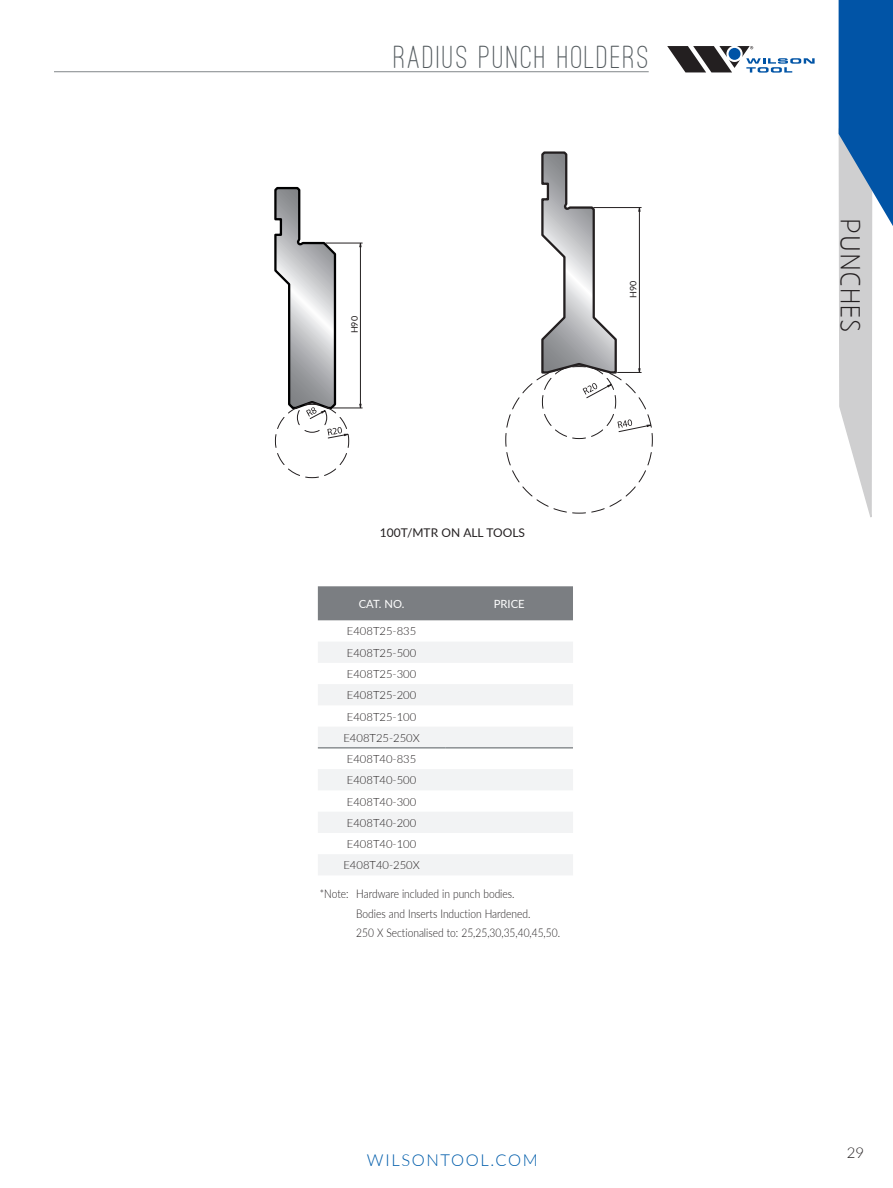
<style>
.page{position:relative;width:893px;height:1188px;background:#fff}
.page>*{position:absolute;margin:0;border:0;box-sizing:border-box;transform-origin:0 0}
.t1{font:500 33px "Ostrich Sans Rounded";letter-spacing:.07em;color:#535a5e}
.t2{font:24px "Aaargh Normal";letter-spacing:.05em;color:#231f20}
.t3{font:300 16.5px "Lato";letter-spacing:.1em;color:#015dab}
.t4{font:300 15px "Lato";color:#231f20}
.t5{font:300 12px/19.5px "Lato";color:#231f20;scale:.85 1}
.t6{font:12px "Lato";color:#231f20}
.t7{font:300 11.25px "Lato";color:#231f20}
.t8{font:11.25px "Lato";color:#fff}
.t9{font:9px "Lato";color:#231f20}
</style>
<div class="page">
<svg style="left:838px;top:0;width:55px;height:517px"></svg>
<svg style="left:667px;top:46px;width:148px;height:27px"></svg>
<hr style="left:54px;top:71px;width:595px;height:1px;background:#535a5e">
<svg style="left:274px;top:186px;width:88px;height:292px"></svg>
<svg style="left:505px;top:151px;width:148px;height:363px"></svg>
<div style="left:318px;top:586px;width:255px;height:34px;background:#7b7e82"></div>
<svg style="left:318px;top:642px;width:255px;height:233px;fill:#f2f3f4"></svg>
<hr style="left:318px;top:748px;width:127px;height:1px;background:#535a5e">
<hr style="left:445px;top:748px;width:128px;height:1px;background:#535a5e">
<p class="t1" style="left:394px;top:38px;width:256px">RADIUS PUNCH HOLDERS</p>
<p class="t9" style="left:348px;top:333px;width:19px;rotate:-90deg">H90</p>
<p class="t9" style="left:627px;top:298px;width:19px;rotate:-90deg">H90</p>
<p class="t6" style="left:380px;top:524px;width:147px">100T/MTR ON ALL TOOLS</p>
<p class="t8" style="left:359px;top:596px;width:47px">CAT. NO.</p>
<p class="t8" style="left:494px;top:596px;width:32px">PRICE</p>
<p class="t7" style="left:347px;top:624px;width:71px">E408T25-835</p>
<p class="t7" style="left:347px;top:645px;width:71px">E408T25-500</p>
<p class="t7" style="left:347px;top:666px;width:71px">E408T25-300</p>
<p class="t7" style="left:347px;top:687px;width:71px">E408T25-200</p>
<p class="t7" style="left:347px;top:709px;width:71px">E408T25-100</p>
<p class="t7" style="left:343px;top:730px;width:78px">E408T25-250X</p>
<p class="t7" style="left:347px;top:751px;width:71px">E408T40-835</p>
<p class="t7" style="left:347px;top:772px;width:71px">E408T40-500</p>
<p class="t7" style="left:347px;top:794px;width:71px">E408T40-300</p>
<p class="t7" style="left:347px;top:815px;width:71px">E408T40-200</p>
<p class="t7" style="left:347px;top:836px;width:71px">E408T40-100</p>
<p class="t7" style="left:343px;top:857px;width:78px">E408T40-250X</p>
<p class="t5" style="left:356px;top:884px;width:241px;text-indent:-36px">*Note: Hardware included in punch bodies.<br>Bodies and Inserts Induction Hardened.<br>250 X Sectionalised to: 25,25,30,35,40,45,50.</p>
<p class="t3" style="left:367px;top:1149px;width:172px">WILSONTOOL.COM</p>
<p class="t2" style="left:864px;top:218px;width:116px;rotate:90deg">PUNCHES</p>
<p class="t4" style="left:847px;top:1142px;width:19px">29</p>
</div>
